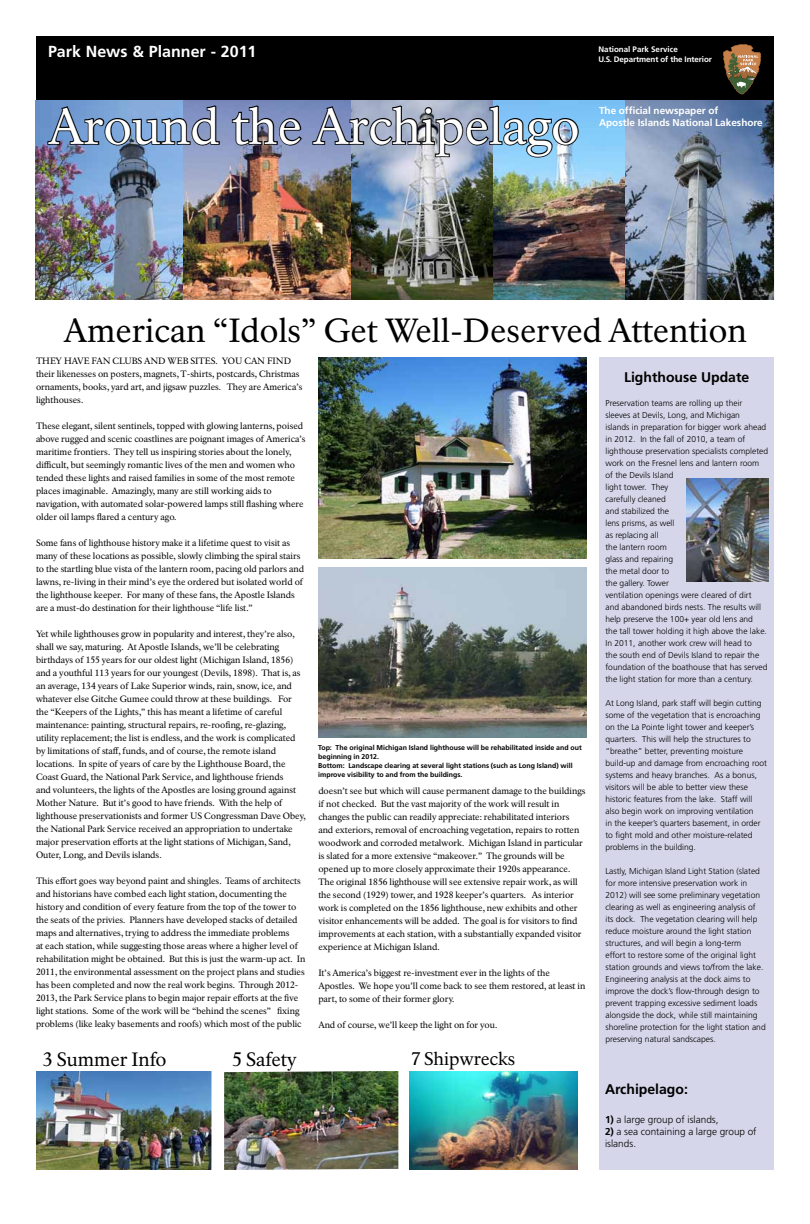
<style>
.page{position:relative;width:810px;height:1224px;background:#fff}
.page>*{position:absolute;margin:0;border:0;box-sizing:border-box;transform-origin:0 0}
.t1{font:50px "NPS Rawlinson OT";color:#fff}
.t2{font:33px "NPS Rawlinson OT";letter-spacing:-.005em;color:#000}
.t3{font:19px "NPS Rawlinson OT";color:#000}
.t4{font:18px "NPS Rawlinson OT";letter-spacing:-.01em;color:#000}
.t5{font:700 16px "Frutiger LT Std";color:#fff}
.t6{font:700 14px "Frutiger LT Std";color:#000}
.t7{font:300 10px/12px "Frutiger LT Std";color:#000}
.t8{font:700 10px/12px "Frutiger LT Std";color:#fff}
.t9{font:9px/13px "NPS Rawlinson OT";letter-spacing:-.005em;color:#000}
.t10{font:300 8.5px/12px "Frutiger LT Std";color:#000}
.t11{font:700 8px/10px "Frutiger LT Std";letter-spacing:-.01em;color:#fff}
.t12{font:700 7px/9px "Frutiger LT Std";color:#000}
.s1{font-weight:700}
</style>
<div class="page">
<div style="left:599px;top:357px;width:175px;height:813px;background:#d5d6e9"></div>
<div style="left:36px;top:36px;width:738px;height:64px;background:#000"></div>
<div style="left:36px;top:36px;width:738px;height:65px;border:1px solid #000"></div>
<svg style="left:723px;top:44px;width:38px;height:50px"></svg>
<img style="left:224px;top:1071px;width:174px;height:99px">
<img style="left:36px;top:1071px;width:176px;height:99px">
<img style="left:493px;top:101px;width:281px;height:199px">
<img style="left:36px;top:101px;width:457px;height:199px">
<img style="left:318px;top:357px;width:268px;height:201px">
<svg style="left:46px;top:104px;width:175px;height:43px;background:#5d779d"></svg>
<svg style="left:231px;top:104px;width:72px;height:43px;background:#5d6787"></svg>
<svg style="left:311px;top:104px;width:269px;height:55px;background:#748aa5"></svg>
<img style="left:409px;top:1071px;width:168px;height:99px">
<img style="left:318px;top:567px;width:268px;height:170px">
<img style="left:687px;top:478px;width:81px;height:104px">
<h3 class="t5" style="left:48px;top:42px;width:210px">Park News &amp; Planner - 2011</h3>
<p class="t11" style="left:598px;top:44px;width:115px">National Park Service<br>U.S. Department of the Interior</p>
<h1 class="t1" style="left:48px;top:96px;width:533px">Around the Archipelago</h1>
<p class="t8" style="left:599px;top:104px;width:165px">The official newspaper of<br>Apostle Islands National Lakeshore</p>
<h2 class="t2" style="left:64px;top:310px;width:685px">American “Idols” Get Well-Deserved Attention</h2>
<p class="t9" style="left:36px;top:354px;width:268px">They have fan clubs and web sites. You can find their likenesses on posters, magnets, T-shirts, postcards, Christmas ornaments, books, yard art, and jigsaw puzzles. They are America’s lighthouses.</p>
<p class="t9" style="left:36px;top:419px;width:271px">These elegant, silent sentinels, topped with glowing lanterns, poised above rugged and scenic coastlines are poignant images of America’s maritime frontiers. They tell us inspiring stories about the lonely, difficult, but seemingly romantic lives of the men and women who tended these lights and raised families in some of the most remote places imaginable. Amazingly, many are still working aids to navigation, with automated solar-powered lamps still flashing where older oil lamps flared a century ago.</p>
<p class="t9" style="left:36px;top:536px;width:270px">Some fans of lighthouse history make it a lifetime quest to visit as many of these locations as possible, slowly climbing the spiral stairs to the startling blue vista of the lantern room, pacing old parlors and lawns, re-living in their mind’s eye the ordered but isolated world of the lighthouse keeper. For many of these fans, the Apostle Islands are a must-do destination for their lighthouse “life list.”</p>
<p class="t9" style="left:36px;top:627px;width:271px">Yet while lighthouses grow in popularity and interest, they’re also, shall we say, maturing. At Apostle Islands, we’ll be celebrating birthdays of 155 years for our oldest light (Michigan Island, 1856) and a youthful 113 years for our youngest (Devils, 1898). That is, as an average, 134 years of Lake Superior winds, rain, snow, ice, and whatever else Gitche Gumee could throw at these buildings. For the “Keepers of the Lights,” this has meant a lifetime of careful maintenance: painting, structural repairs, re-roofing, re-glazing, utility replacement; the list is endless, and the work is complicated by limitations of staff, funds, and of course, the remote island locations. In spite of years of care by the Lighthouse Board, the Coast Guard, the National Park Service, and lighthouse friends<br>and volunteers, the lights of the Apostles are losing ground against Mother Nature. But it’s good to have friends. With the help of lighthouse preservationists and former US Congressman Dave Obey, the National Park Service received an appropriation to undertake major preservation efforts at the light stations of Michigan, Sand, Outer, Long, and Devils islands.</p>
<p class="t9" style="left:36px;top:874px;width:271px">This effort goes way beyond paint and shingles. Teams of architects and historians have combed each light station, documenting the history and condition of every feature from the top of the tower to the seats of the privies. Planners have developed stacks of detailed maps and alternatives, trying to address the immediate problems<br>at each station, while suggesting those areas where a higher level of rehabilitation might be obtained. But this is just the warm-up act. In 2011, the environmental assessment on the project plans and studies has been completed and now the real work begins. Through 2012- 2013, the Park Service plans to begin major repair efforts at the five light stations. Some of the work will be “behind the scenes” fixing problems (like leaky basements and roofs) which most of the public</p>
<p class="t12" style="left:318px;top:744px;width:265px">Top: The original Michigan Island lighthouse will be rehabilitated inside and out beginning in 2012.<br>Bottom: Landscape clearing at several light stations (such as Long Island) will improve visibility to and from the buildings.</p>
<p class="t9" style="left:318px;top:784px;width:269px">doesn’t see but which will cause permanent damage to the buildings if not checked. But the vast majority of the work will result in changes the public can readily appreciate: rehabilitated interiors and exteriors, removal of encroaching vegetation, repairs to rotten woodwork and corroded metalwork. Michigan Island in particular is slated for a more extensive “makeover.” The grounds will be opened up to more closely approximate their 1920s appearance.<br>The original 1856 lighthouse will see extensive repair work, as will the second (1929) tower, and 1928 keeper’s quarters. As interior work is completed on the 1856 lighthouse, new exhibits and other visitor enhancements will be added. The goal is for visitors to find improvements at each station, with a substantially expanded visitor experience at Michigan Island.</p>
<p class="t9" style="left:318px;top:966px;width:269px">It’s America’s biggest re-investment ever in the lights of the<br>Apostles. We hope you’ll come back to see them restored, at least in part, to some of their former glory.</p>
<p class="t9" style="left:318px;top:1018px;width:180px">And of course, we’ll keep the light on for you.</p>
<h3 class="t3" style="left:43px;top:1047px;width:125px">3 Summer Info</h3>
<h3 class="t3" style="left:232px;top:1047px;width:66px">5 Safety</h3>
<h3 class="t4" style="left:411px;top:1047px;width:106px">7 Shipwrecks</h3>
<h3 class="t6" style="left:624px;top:369px;width:127px">Lighthouse Update</h3>
<p class="t10" style="left:605px;top:398px;width:164px">Preservation teams are rolling up their sleeves at Devils, Long, and Michigan<br>islands in preparation for bigger work ahead in 2012. In the fall of 2010, a team of lighthouse preservation specialists completed work on the Fresnel lens and lantern room of the Devils Island<br>light tower. They<br>carefully cleaned<br>and stabilized the<br>lens prisms, as well<br>as replacing all<br>the lantern room<br>glass and repairing<br>the metal door to<br>the gallery. Tower<br>ventilation openings were cleared of dirt<br>and abandoned birds nests. The results will help preserve the 100+ year old lens and<br>the tall tower holding it high above the lake.<br>In 2011, another work crew will head to<br>the south end of Devils Island to repair the foundation of the boathouse that has served the light station for more than a century.</p>
<p class="t10" style="left:605px;top:698px;width:163px">At Long Island, park staff will begin cutting some of the vegetation that is encroaching on the La Pointe light tower and keeper’s quarters. This will help the structures to “breathe” better, preventing moisture build-up and damage from encroaching root systems and heavy branches. As a bonus, visitors will be able to better view these historic features from the lake. Staff will also begin work on improving ventilation<br>in the keeper’s quarters basement, in order to fight mold and other moisture-related problems in the building.</p>
<p class="t10" style="left:605px;top:866px;width:162px">Lastly, Michigan Island Light Station (slated for more intensive preservation work in 2012) will see some preliminary vegetation clearing as well as engineering analysis of its dock. The vegetation clearing will help reduce moisture around the light station structures, and will begin a long-term<br>effort to restore some of the original light station grounds and views to/from the lake.<br>Engineering analysis at the dock aims to improve the dock’s flow-through design to prevent trapping excessive sediment loads alongside the dock, while still maintaining shoreline protection for the light station and preserving natural sandscapes.</p>
<h3 class="t6" style="left:605px;top:1081px;width:84px">Archipelago:</h3>
<p class="t7" style="left:605px;top:1114px;width:115px"><span class="s1">1)</span> a large group of islands,</p>
<p class="t7" style="left:605px;top:1126px;width:153px"><span class="s1">2)</span> a sea containing a large group of islands.</p>
</div>
